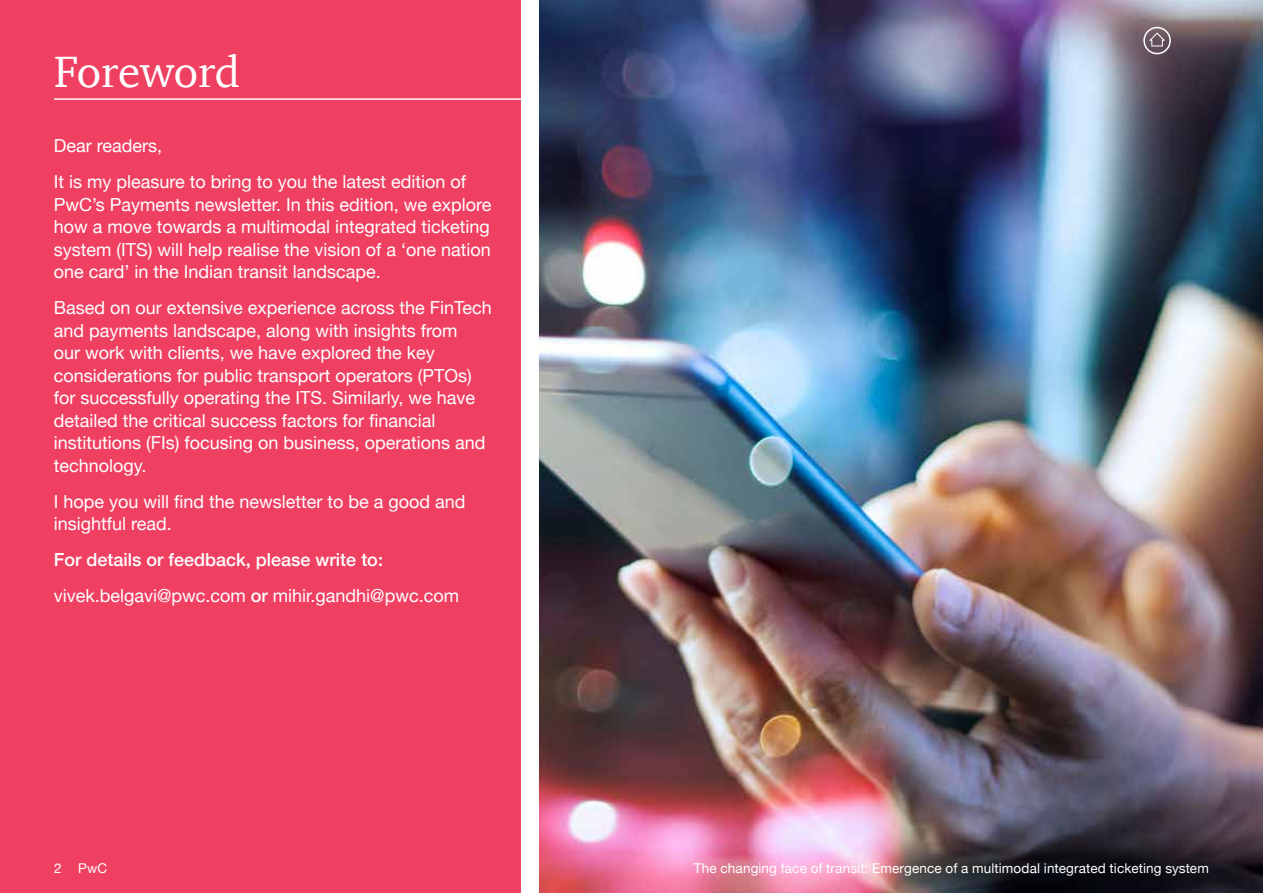
<style>
.page{position:relative;width:1263px;height:893px;background:#fff}
.page>*{position:absolute;margin:0;border:0;box-sizing:border-box;transform-origin:0 0}
.t1{font:45px "ITC Charter Com";letter-spacing:-.005em;color:#fff}
.t2{font:18px/22.5px "Helvetica Neue";color:#fff}
.t3{font:13.5px "Helvetica Neue";letter-spacing:.01em;color:#fff}
.s1{font-weight:500}
</style>
<div class="page">
<img style="left:539px;top:0;width:724px;height:893px">
<div style="left:0;top:0;width:532px;height:893px;background:#ef4062"></div>
<hr style="left:54px;top:98px;width:478px;height:2px;background:#fff">
<svg style="left:1149px;top:33px;width:16px;height:13px"></svg>
<div style="left:1143px;top:27px;width:28px;height:27px;border:2px solid #fff;border-radius:50%"></div>
<div style="left:521px;top:0;width:18px;height:893px;background:#fff"></div>
<h1 class="t1" style="left:54px;top:44px;width:188px">Foreword</h1>
<p class="t2" style="left:54px;top:129px;width:414px;line-height:36px">Dear readers,<br>It is my pleasure to bring to you the latest edition of</p>
<p class="t2" style="left:54px;top:194px;width:439px;text-align:justify">PwC’s Payments newsletter. In this edition, we explore how a move towards a multimodal integrated ticketing system (ITS) will help realise the vision of a ‘one nation one card’ in the Indian transit landscape.</p>
<p class="t2" style="left:54px;top:298px;width:440px">Based on our extensive experience across the FinTech and payments landscape, along with insights from<br>our work with clients, we have explored the key considerations for public transport operators (PTOs) for successfully operating the ITS. Similarly, we have detailed the critical success factors for financial institutions (FIs) focusing on business, operations and technology.</p>
<p class="t2" style="left:54px;top:491px;width:413px">I hope you will find the newsletter to be a good and insightful read.</p>
<p class="t2" style="left:54px;top:543px;width:407px;line-height:36px"><span class="s1">For details or feedback, please write to: </span>vivek.belgavi@pwc.com <span class="s1">or</span> mihir.gandhi@pwc.com</p>
<p class="t3" style="left:54px;top:858px;width:55px">2 PwC</p>
<p class="t3" style="left:694px;top:858px;width:517px">The changing face of transit: Emergence of a multimodal integrated ticketing system</p>
</div>
